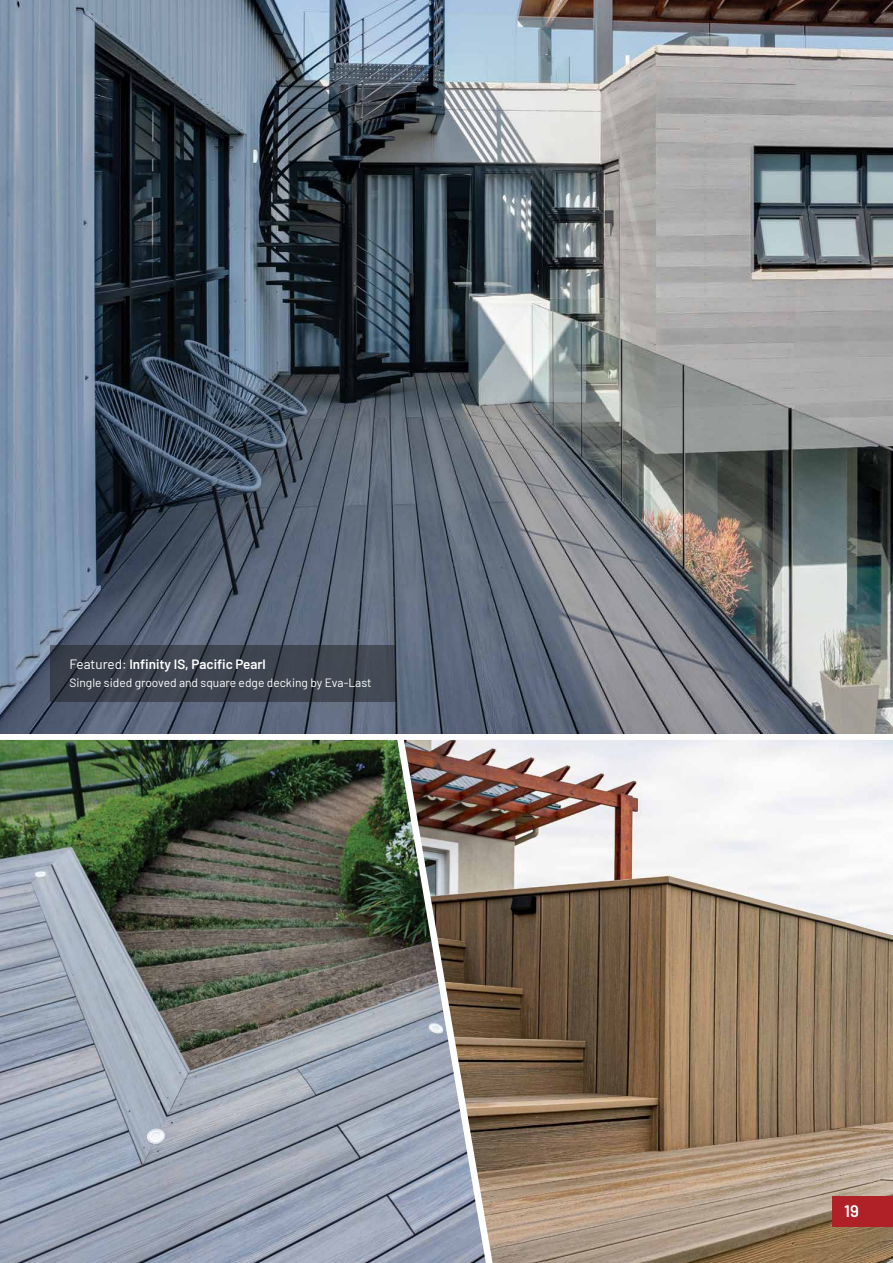
<style>
.page{position:relative;width:893px;height:1263px;background:#fff}
.page>*{position:absolute;margin:0;border:0;box-sizing:border-box;transform-origin:0 0}
.t1{font:600 16.65px "Barlow";color:#fff}
.t2{font:600 13.5px "Barlow";color:#fff}
.t3{font:12px "Barlow";color:#fff}
.s1{font-weight:400}
</style>
<div class="page">
<img style="left:486px;top:740px;width:407px;height:523px">
<div style="left:833px;top:1196px;width:60px;height:30px;background:#af2027"></div>
<img style="left:0;top:0;width:893px;height:733px">
<img style="left:0;top:740px;width:486px;height:523px">
<svg style="left:50px;top:645px;width:345px;height:57px;background:#3c424d"></svg>
<p class="t2" style="left:69px;top:654px;width:198px"><span class="s1">Featured:</span> Infinity IS, Pacific Pearl</p>
<p class="t3" style="left:69px;top:674px;width:304px">Single sided grooved and square edge decking by Eva-Last</p>
<h1 class="t1" style="left:844px;top:1198px;width:16px">19</h1>
</div>
